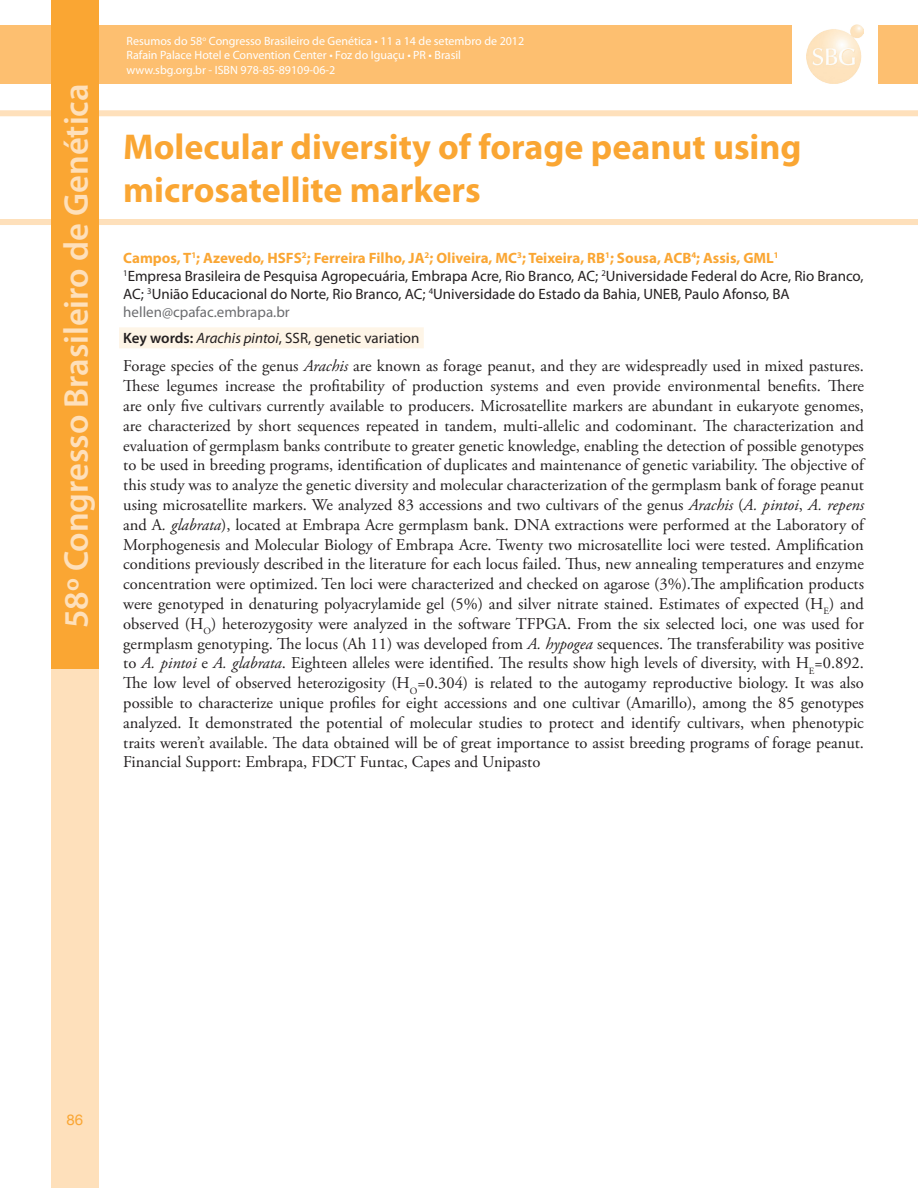
<style>
.page{position:relative;width:918px;height:1188px;background:#fff}
.page>*{position:absolute;margin:0;border:0;box-sizing:border-box;transform-origin:0 0}
._01_titulo{font:700 36px/43.2px "Myriad Pro";color:#faa633}
.t1{font:600 34.5px "Myriad Pro";color:#fee0bb}
._06_texto{font:16.5px/19.8px "Adobe Garamond Pro";color:#231f20;text-align:justify}
._03_titulação{font:15px/18px "Myriad Pro";color:#231f20}
._02_autores{font:700 15px "Myriad Pro";color:#faa633}
._05_keywords_palavra{font:15px "Myriad Pro";color:#231f20}
._04_e-mail{font:15px "Myriad Pro";color:#6c6d70}
.t2{font:15px "Helvetica Neue";color:#faa633}
.t3{font:12px/14.4px "Myriad Pro";color:#fff}
.s1{font-weight:600}
.s2{font-style:italic}
</style>
<div class="page">
<div style="left:0;top:110px;width:918px;height:6px;background:#fee0bb"></div>
<div style="left:0;top:219px;width:918px;height:6px;background:#fee0bb"></div>
<div style="left:119px;top:327px;width:305px;height:21px;background:#fef5e7"></div>
<div style="left:0;top:25px;width:792px;height:59px;background:#fdbf70"></div>
<div style="left:879px;top:25px;width:39px;height:59px;background:#fdbf70"></div>
<img style="left:806px;top:24px;width:58px;height:60px">
<div style="left:51px;top:84px;width:47px;height:1104px;background:#fee0bb"></div>
<div style="left:51px;top:0;width:47px;height:669px;background:#faa633"></div>
<h2 class="t1" style="left:54px;top:628px;width:546px;rotate:-90deg">58º Congresso Brasileiro de Genética</h2>
<p class="t3" style="left:126px;top:34px;width:399px">Resumos do 58<sup>o</sup> Congresso Brasileiro de Genética • 11 a 14 de setembro de 2012<br>Rafain Palace Hotel e Convention Center • Foz do Iguaçu • PR • Brasil www.sbg.org.br - ISBN 978-85-89109-06-2</p>
<p class="_01_titulo" style="left:123px;top:124px;width:680px">Molecular diversity of forage peanut using microsatellite markers</p>
<p class="_02_autores" style="left:123px;top:248px;width:657px">Campos, T<sup>1</sup>; Azevedo, HSFS<sup>2</sup>; Ferreira Filho, JA<sup>2</sup>; Oliveira, MC<sup>3</sup>; Teixeira, RB<sup>1</sup>; Sousa, ACB<sup>4</sup>; Assis, GML<sup>1</sup></p>
<p class="_03_titulação" style="left:123px;top:266px;width:742px"><sup>1</sup>Empresa Brasileira de Pesquisa Agropecuária, Embrapa Acre, Rio Branco, AC; <sup>2</sup>Universidade Federal do Acre, Rio Branco,<br>AC; <sup>3</sup>União Educacional do Norte, Rio Branco, AC; <sup>4</sup>Universidade do Estado da Bahia, UNEB, Paulo Afonso, BA</p>
<p class="_04_e-mail" style="left:123px;top:302px;width:168px">hellen@cpafac.embrapa.br</p>
<p class="_05_keywords_palavra" style="left:123px;top:329px;width:298px"><span class="s1">Key words:</span> <span class="s2">Arachis pintoi</span>, SSR, genetic variation</p>
<p class="_06_texto" style="left:123px;top:357px;width:742px">Forage species of the genus <span class="s2">Arachis</span> are known as forage peanut, and they are widespreadly used in mixed pastures.<br>These legumes increase the profitability of production systems and even provide environmental benefits. There are only five cultivars currently available to producers. Microsatellite markers are abundant in eukaryote genomes, are characterized by short sequences repeated in tandem, multi-allelic and codominant. The characterization and evaluation of germplasm banks contribute to greater genetic knowledge, enabling the detection of possible genotypes to be used in breeding programs, identification of duplicates and maintenance of genetic variability. The objective of this study was to analyze the genetic diversity and molecular characterization of the germplasm bank of forage peanut using microsatellite markers. We analyzed 83 accessions and two cultivars of the genus <span class="s2">Arachis</span> (<span class="s2">A. pintoi</span>, <span class="s2">A. repens </span>and A<span class="s2">. glabrata</span>), located at Embrapa Acre germplasm bank. DNA extractions were performed at the Laboratory of Morphogenesis and Molecular Biology of Embrapa Acre. Twenty two microsatellite loci were tested. Amplification conditions previously described in the literature for each locus failed. Thus, new annealing temperatures and enzyme concentration were optimized. Ten loci were characterized and checked on agarose (3%).The amplification products were genotyped in denaturing polyacrylamide gel (5%) and silver nitrate stained. Estimates of expected (H<sub>E</sub>) and observed (H<sub>O</sub>) heterozygosity were analyzed in the software TFPGA. From the six selected loci, one was used for germplasm genotyping. The locus (Ah 11) was developed from <span class="s2">A. hypogea</span> sequences. The transferability was positive to <span class="s2">A. pintoi</span> e <span class="s2">A. glabrata</span>. Eighteen alleles were identified. The results show high levels of diversity, with H<sub>E</sub>=0.892.<br>The low level of observed heterozigosity (H<sub>O</sub>=0.304) is related to the autogamy reproductive biology. It was also possible to characterize unique profiles for eight accessions and one cultivar (Amarillo), among the 85 genotypes analyzed. It demonstrated the potential of molecular studies to protect and identify cultivars, when phenotypic traits weren’t available. The data obtained will be of great importance to assist breeding programs of forage peanut.<br>Financial Support: Embrapa, FDCT Funtac, Capes and Unipasto</p>
<p class="t2" style="left:66px;top:1110px;width:18px">86</p>
</div>
